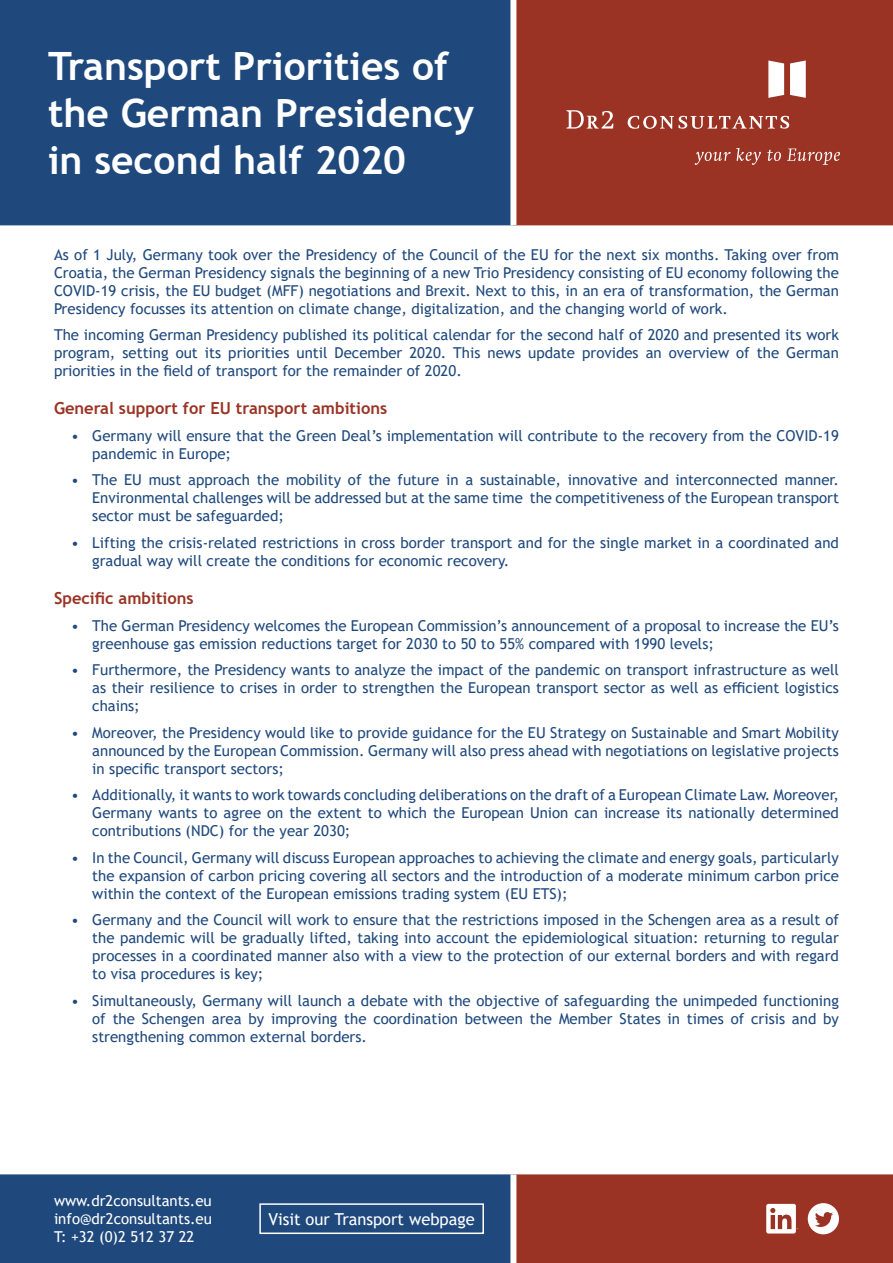
<style>
.page{position:relative;width:893px;height:1263px;background:#fff}
.page>*{position:absolute;margin:0;border:0;box-sizing:border-box;transform-origin:0 0}
.t1{font:700 39px/46.8px "Trebuchet MS";color:#fff}
.t2{font:700 16.5px "Trebuchet MS";color:#9a3324}
.t3{font:16.5px "Trebuchet MS";color:#fff}
.t4{font:15px/18px "Trebuchet MS";color:#1f497d;text-align:justify}
.t5{font:15px "Trebuchet MS";color:#fff}
</style>
<div class="page">
<div style="left:0;top:1174px;width:510px;height:89px;background:#1f497d"></div>
<div style="left:0;top:0;width:510px;height:225px;background:#1f497d"></div>
<div style="left:516px;top:0;width:377px;height:225px;background:#9a3324"></div>
<svg style="left:695px;top:148px;width:66px;height:17px"></svg>
<svg style="left:767px;top:150px;width:14px;height:11px"></svg>
<svg style="left:787px;top:149px;width:53px;height:16px"></svg>
<svg style="left:768px;top:60px;width:16px;height:38px"></svg>
<svg style="left:790px;top:60px;width:16px;height:38px"></svg>
<svg style="left:628px;top:116px;width:161px;height:13px"></svg>
<svg style="left:566px;top:110px;width:47px;height:19px"></svg>
<div style="left:513px;top:1174px;width:380px;height:89px;background:#9a3324"></div>
<div style="left:259px;top:1203px;width:225px;height:31px;border:2px solid #fff"></div>
<p class="t1" style="left:48px;top:43px;width:428px">Transport Priorities of the German Presidency in second half 2020</p>
<p class="t4" style="left:54px;top:245px;width:786px">As of 1 July, Germany took over the Presidency of the Council of the EU for the next six months. Taking over from Croatia, the German Presidency signals the beginning of a new Trio Presidency consisting of EU economy following the COVID-19 crisis, the EU budget (MFF) negotiations and Brexit. Next to this, in an era of transformation, the German Presidency focusses its attention on climate change, digitalization, and the changing world of work.</p>
<p class="t4" style="left:54px;top:326px;width:786px">The incoming German Presidency published its political calendar for the second half of 2020 and presented its work program, setting out its priorities until December 2020. This news update provides an overview of the German priorities in the field of transport for the remainder of 2020.</p>
<p class="t2" style="left:54px;top:397px;width:335px">General support for EU transport ambitions</p>
<p class="t4" style="left:92px;top:426px;width:748px;text-indent:-21px">• Germany will ensure that the Green Deal’s implementation will contribute to the recovery from the COVID-19 pandemic in Europe;</p>
<p class="t4" style="left:92px;top:471px;width:748px;text-indent:-21px">• The EU must approach the mobility of the future in a sustainable, innovative and interconnected manner.<br>Environmental challenges will be addressed but at the same time the competitiveness of the European transport sector must be safeguarded;</p>
<p class="t4" style="left:92px;top:533px;width:748px;text-indent:-21px">• Lifting the crisis-related restrictions in cross border transport and for the single market in a coordinated and gradual way will create the conditions for economic recovery.</p>
<p class="t2" style="left:54px;top:587px;width:141px">Specific ambitions</p>
<p class="t4" style="left:92px;top:616px;width:748px;text-indent:-21px">• The German Presidency welcomes the European Commission’s announcement of a proposal to increase the EU’s greenhouse gas emission reductions target for 2030 to 50 to 55% compared with 1990 levels;</p>
<p class="t4" style="left:92px;top:661px;width:748px;text-indent:-21px">• Furthermore, the Presidency wants to analyze the impact of the pandemic on transport infrastructure as well as their resilience to crises in order to strengthen the European transport sector as well as efficient logistics chains;</p>
<p class="t4" style="left:92px;top:723px;width:748px;text-indent:-21px">• Moreover, the Presidency would like to provide guidance for the EU Strategy on Sustainable and Smart Mobility announced by the European Commission. Germany will also press ahead with negotiations on legislative projects in specific transport sectors;</p>
<p class="t4" style="left:92px;top:786px;width:748px;text-indent:-21px">• Additionally, it wants to work towards concluding deliberations on the draft of a European Climate Law. Moreover, Germany wants to agree on the extent to which the European Union can increase its nationally determined contributions (NDC) for the year 2030;</p>
<p class="t4" style="left:92px;top:848px;width:748px;text-indent:-21px">• In the Council, Germany will discuss European approaches to achieving the climate and energy goals, particularly the expansion of carbon pricing covering all sectors and the introduction of a moderate minimum carbon price within the context of the European emissions trading system (EU ETS);</p>
<p class="t4" style="left:92px;top:911px;width:748px;text-indent:-21px">• Germany and the Council will work to ensure that the restrictions imposed in the Schengen area as a result of the pandemic will be gradually lifted, taking into account the epidemiological situation: returning to regular processes in a coordinated manner also with a view to the protection of our external borders and with regard to visa procedures is key;</p>
<p class="t4" style="left:92px;top:991px;width:748px;text-indent:-21px">• Simultaneously, Germany will launch a debate with the objective of safeguarding the unimpeded functioning of the Schengen area by improving the coordination between the Member States in times of crisis and by strengthening common external borders.</p>
<p class="t5" style="left:54px;top:1191px;width:159px">www.dr2consultants.eu</p>
<p class="t5" style="left:54px;top:1209px;width:159px">info@dr2consultants.eu</p>
<p class="t5" style="left:54px;top:1227px;width:142px">T: +32 (0)2 512 37 22</p>
<p class="t3" style="left:269px;top:1208px;width:208px">Visit our Transport webpage</p>
</div>
